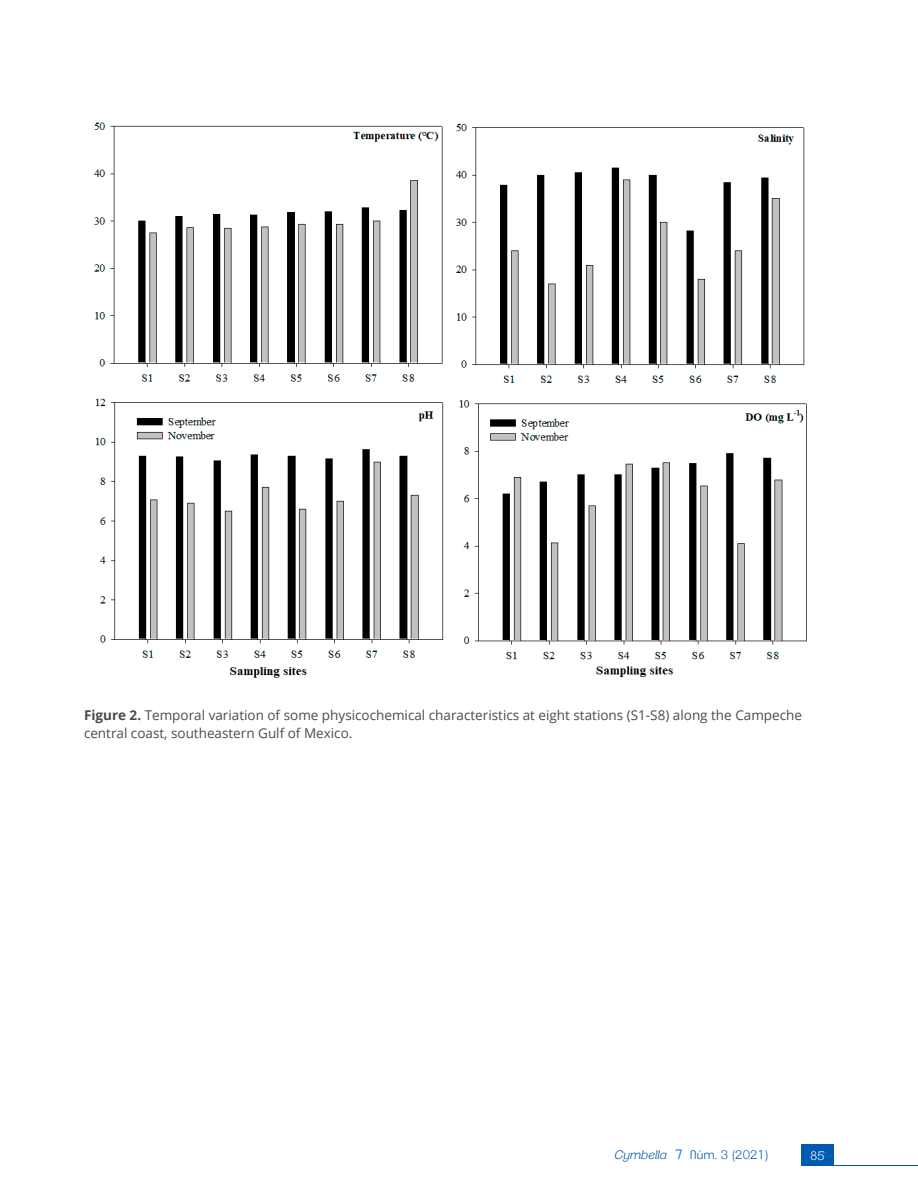
<style>
.page{position:relative;width:918px;height:1188px;background:#fff}
.page>*{position:absolute;margin:0;border:0;box-sizing:border-box;transform-origin:0 0}
.t1{font:13.5px/18px "Open Sans";color:#4b4b4b}
.t2{font:300 12px "Clemente P Dae";letter-spacing:.025em;color:#005aaf}
.t3{font:300 12px "Clemente P Dae";color:#fff}
.s1{font-weight:700}
.s2{font-family:"Clemente P Daf";font-style:italic}
.s3{font-size:13.2px}
</style>
<div class="page">
<div style="left:801px;top:1144px;width:33px;height:22px;background:#005aaf"></div>
<hr style="left:801px;top:1165px;width:117px;height:1px;background:#005aaf">
<img style="left:93px;top:122px;width:714px;height:556px">
<p class="t1" style="left:84px;top:706px;width:720px"><span class="s1">Figure 2.</span> Temporal variation of some physicochemical characteristics at eight stations (S1-S8) along the Campeche central coast, southeastern Gulf of Mexico.</p>
<p class="t2" style="left:615px;top:1148px;width:155px"><span class="s2">Cymbella</span> <span class="s3">7</span> Núm. 3 (2021)</p>
<p class="t3" style="left:810px;top:1149px;width:16px">85</p>
</div>
